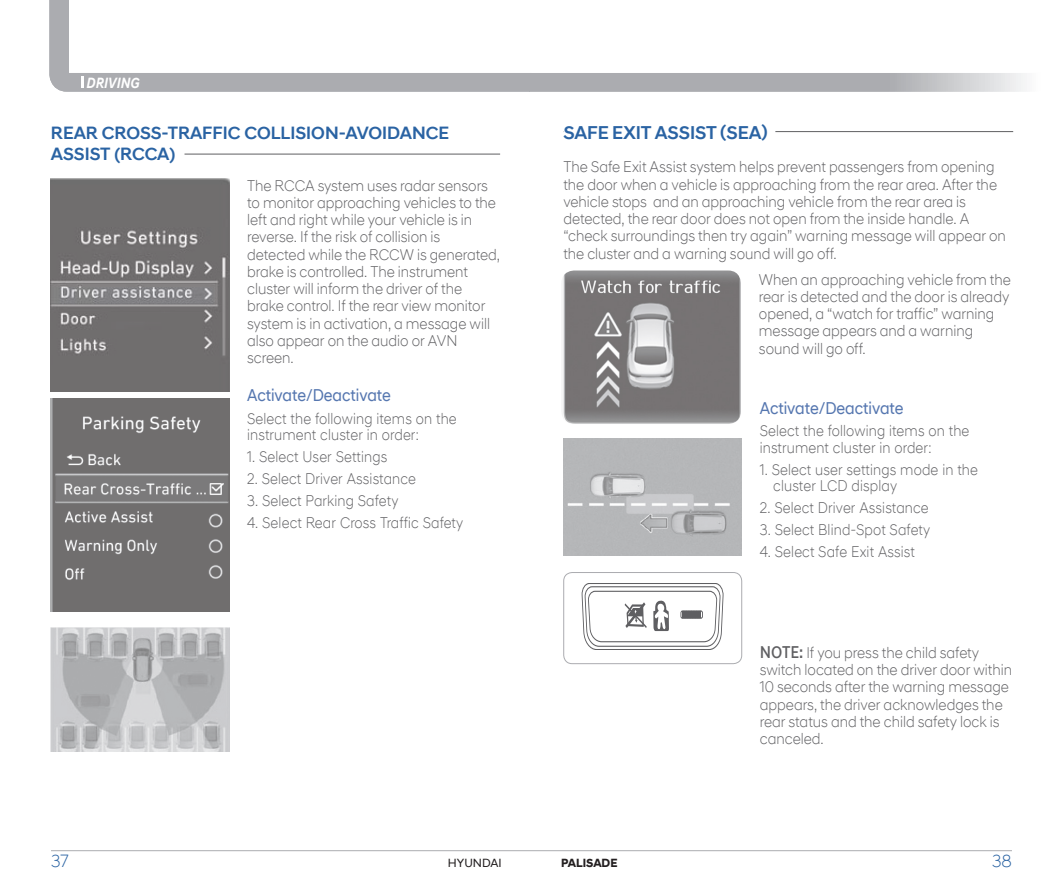
<style>
.page{position:relative;width:1063px;height:893px;background:#fff}
.page>*{position:absolute;margin:0;border:0;box-sizing:border-box;transform-origin:0 0}
.Section_Title{font:500 18.75px "Hyundai Sans Head Office";color:#2a63a3}
.t1{font:500 18px "Hyundai Sans Head Office";color:#2a63a3}
.t2{font:300 18px "Hyundai Sans Head Office";color:#2a63a3;scale:.95 1}
.ƒ_º___ªøÎ{font:17.25px "Hyundai Sans Head Office";color:#5677b0;scale:.9 1}
.ƒ_º___Î{font:300 15.75px/17.2px "Hyundai Sans Head Office";color:#5f5f62;scale:.93 1}
.Body{font:300 15.75px/16.5px "Hyundai Sans Head Office";letter-spacing:.01em;color:#5f5f62;scale:.9 1}
.t3{font:italic 700 15px "Hyundai Sans Text Office";color:#fff;scale:.9 1}
.t4{font:700 12px "Hyundai Sans Head Office";color:#231f20}
.t5{font:12px "Hyundai Sans Head Office";color:#231f20}
.s1{font-family:"Hyundai Sans Text Office";font-weight:500;font-size:17.25px}
</style>
<div class="page">
<svg style="left:49px;top:0;width:463px;height:92px"></svg>
<svg style="left:512px;top:73px;width:513px;height:19px;background:#b5b6b9"></svg>
<svg style="left:81px;top:77px;width:3px;height:11px"></svg>
<hr style="left:51px;top:850px;width:961px;height:1px;background:#abacb0">
<img style="left:51px;top:179px;width:178px;height:213px">
<img style="left:51px;top:398px;width:178px;height:213px">
<img style="left:51px;top:628px;width:178px;height:123px">
<hr style="left:185px;top:154px;width:315px;height:1px;background:#5f5f62">
<svg style="left:582px;top:583px;width:141px;height:67px"></svg>
<div style="left:563px;top:572px;width:179px;height:92px;border:1px solid #abacb0;border-radius:9px"></div>
<hr style="left:563px;top:131px;width:450px;height:1px;background:#5f5f62">
<hr style="left:563px;top:130px;width:212px;height:4px;background:#fff">
<img style="left:563px;top:438px;width:179px;height:117px">
<img style="left:562px;top:270px;width:179px;height:154px">
<p class="t3" style="left:87px;top:73px;width:61px">DRIVING</p>
<p class="t1" style="left:51px;top:122px;width:400px">REAR CROSS-TRAFFIC COLLISION-AVOIDANCE</p>
<p class="t1" style="left:51px;top:143px;width:126px">ASSIST (RCCA)</p>
<p class="ƒ_º___Î" style="left:247px;top:176px;width:274px">The RCCA system uses radar sensors to monitor approaching vehicles to the left and right while your vehicle is in reverse. If the risk of collision is detected while the RCCW is generated, brake is controlled. The instrument cluster will inform the driver of the brake control. If the rear view monitor system is in activation, a message will also appear on the audio or AVN screen.</p>
<p class="ƒ_º___ªøÎ" style="left:247px;top:385px;width:161px">Activate/Deactivate</p>
<p class="Body" style="left:247px;top:410px;width:234px">Select the following items on the instrument cluster in order:</p>
<p class="Body" style="left:247px;top:448px;width:157px">1. Select User Settings</p>
<p class="Body" style="left:247px;top:470px;width:189px">2. Select Driver Assistance</p>
<p class="Body" style="left:247px;top:492px;width:170px">3. Select Parking Safety</p>
<p class="Body" style="left:247px;top:514px;width:242px">4. Select Rear Cross Traffic Safety</p>
<p class="Section_Title" style="left:563px;top:121px;width:206px">SAFE EXIT ASSIST (SEA)</p>
<p class="ƒ_º___Î" style="left:563px;top:158px;width:477px">The Safe Exit Assist system helps prevent passengers from opening the door when a vehicle is approaching from the rear area. After the vehicle stops and an approaching vehicle from the rear area is detected, the rear door does not open from the inside handle. A “check surroundings then try again” warning message will appear on the cluster and a warning sound will go off.</p>
<p class="ƒ_º___Î" style="left:759px;top:270px;width:272px">When an approaching vehicle from the rear is detected and the door is already opened, a “watch for traffic” warning message appears and a warning sound will go off.</p>
<p class="ƒ_º___ªøÎ" style="left:760px;top:397px;width:161px">Activate/Deactivate</p>
<p class="Body" style="left:760px;top:422px;width:234px">Select the following items on the instrument cluster in order:</p>
<p class="Body" style="left:773px;top:461px;width:229px;text-indent:-14px">1. Select user settings mode in the cluster LCD display</p>
<p class="Body" style="left:760px;top:499px;width:189px">2. Select Driver Assistance</p>
<p class="Body" style="left:760px;top:521px;width:191px">3. Select Blind-Spot Safety</p>
<p class="Body" style="left:760px;top:543px;width:174px">4. Select Safe Exit Assist</p>
<p class="ƒ_º___Î" style="left:760px;top:644px;width:273px"><span class="s1">NOTE:</span> If you press the child safety switch located on the driver door within 10 seconds after the warning message appears, the driver acknowledges the rear status and the child safety lock is canceled.</p>
<p class="t2" style="left:51px;top:850px;width:20px">37</p>
<p class="t5" style="left:448px;top:855px;width:55px">HYUNDAI</p>
<p class="t4" style="left:561px;top:855px;width:58px">PALISADE</p>
<p class="t2" style="left:992px;top:850px;width:22px">38</p>
</div>
